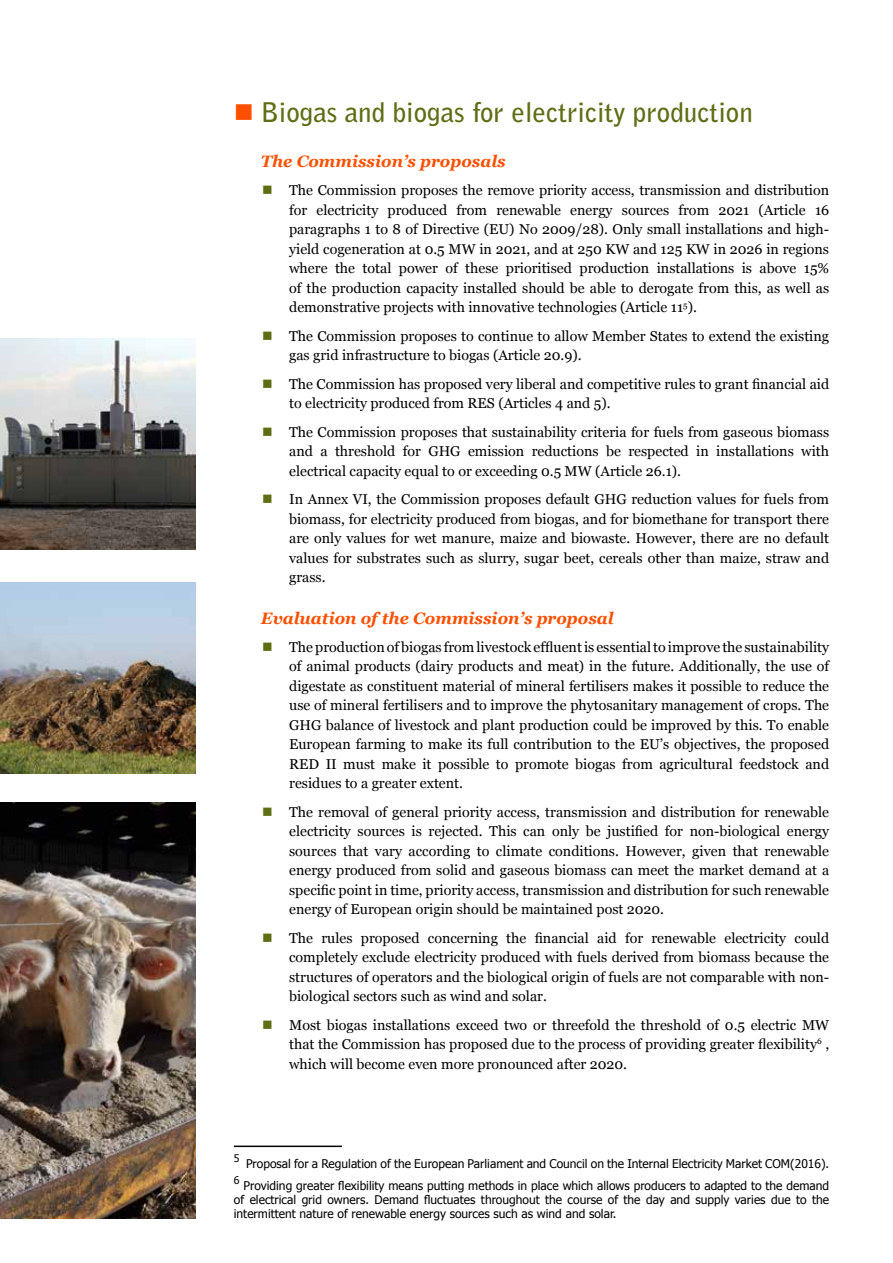
<style>
.page{position:relative;width:893px;height:1263px;background:#fff}
.page>*{position:absolute;margin:0;border:0;box-sizing:border-box;transform-origin:0 0}
.t1{font:700 27px "Bell Gothic Std";color:#5e6e15}
.t2{font:italic 700 16.5px "Georgia";color:#ff5000}
.t3{font:14.25px/19.5px "Georgia";color:#000;text-align:justify}
.t4{font:12px/14.4px "Tahoma";color:#000;text-align:justify}
.t5{font:10.5px "Tahoma";color:#000}
</style>
<div class="page">
<hr style="left:234px;top:1145px;width:108px;height:2px;background:#000">
<img style="left:0;top:802px;width:196px;height:416px">
<img style="left:0;top:339px;width:196px;height:211px">
<img style="left:0;top:582px;width:196px;height:192px">
<h1 class="t1" style="left:261px;top:96px;width:494px">Biogas and biogas for electricity production</h1>
<p class="t2" style="left:261px;top:151px;width:246px">The Commission’s proposals</p>
<p class="t3" style="left:289px;top:181px;width:541px">The Commission proposes the remove priority access, transmission and distribution for electricity produced from renewable energy sources from 2021 (Article 16 paragraphs 1 to 8 of Directive (EU) No 2009/28). Only small installations and high&shy;yield cogeneration at 0.5 MW in 2021, and at 250 KW and 125 KW in 2026 in regions where the total power of these prioritised production installations is above 15% of the production capacity installed should be able to derogate from this, as well as demonstrative projects with innovative technologies (Article 11<sup>5</sup>).</p>
<p class="t3" style="left:289px;top:326px;width:541px">The Commission proposes to continue to allow Member States to extend the existing gas grid infrastructure to biogas (Article 20.9).</p>
<p class="t3" style="left:289px;top:374px;width:542px">The Commission has proposed very liberal and competitive rules to grant financial aid to electricity produced from RES (Articles 4 and 5).</p>
<p class="t3" style="left:289px;top:422px;width:542px">The Commission proposes that sustainability criteria for fuels from gaseous biomass and a threshold for GHG emission reductions be respected in installations with electrical capacity equal to or exceeding 0.5 MW (Article 26.1).</p>
<p class="t3" style="left:289px;top:490px;width:541px">In Annex VI, the Commission proposes default GHG reduction values for fuels from biomass, for electricity produced from biogas, and for biomethane for transport there are only values for wet manure, maize and biowaste. However, there are no default values for substrates such as slurry, sugar beet, cereals other than maize, straw and grass.</p>
<p class="t2" style="left:261px;top:607px;width:354px">Evaluation of the Commission’s proposal</p>
<p class="t3" style="left:289px;top:637px;width:541px">The production of biogas from livestock effluent is essential to improve the sustainability of animal products (dairy products and meat) in the future. Additionally, the use of digestate as constituent material of mineral fertilisers makes it possible to reduce the use of mineral fertilisers and to improve the phytosanitary management of crops. The GHG balance of livestock and plant production could be improved by this. To enable European farming to make its full contribution to the EU’s objectives, the proposed RED II must make it possible to promote biogas from agricultural feedstock and residues to a greater extent.</p>
<p class="t3" style="left:289px;top:802px;width:541px">The removal of general priority access, transmission and distribution for renewable electricity sources is rejected. This can only be justified for non-biological energy sources that vary according to climate conditions. However, given that renewable energy produced from solid and gaseous biomass can meet the market demand at a specific point in time, priority access, transmission and distribution for such renewable energy of European origin should be maintained post 2020.</p>
<p class="t3" style="left:289px;top:928px;width:541px">The rules proposed concerning the financial aid for renewable electricity could completely exclude electricity produced with fuels derived from biomass because the structures of operators and the biological origin of fuels are not comparable with non&shy;biological sectors such as wind and solar.</p>
<p class="t3" style="left:289px;top:1015px;width:542px">Most biogas installations exceed two or threefold the threshold of 0.5 electric MW that the Commission has proposed due to the process of providing greater flexibility<sup>6</sup> , which will become even more pronounced after 2020.</p>
<p class="t4" style="left:234px;top:1156px;width:597px"><sup>5</sup> Proposal for a Regulation of the European Parliament and Council on the Internal Electricity Market COM(2016).</p>
<p class="t5" style="left:234px;top:1173px;width:7px">6</p>
<p class="t4" style="left:234px;top:1177px;width:597px;text-indent:10px">Providing greater flexibility means putting methods in place which allows producers to adapted to the demand of electrical grid owners. Demand fluctuates throughout the course of the day and supply varies due to the intermittent nature of renewable energy sources such as wind and solar.</p>
</div>
